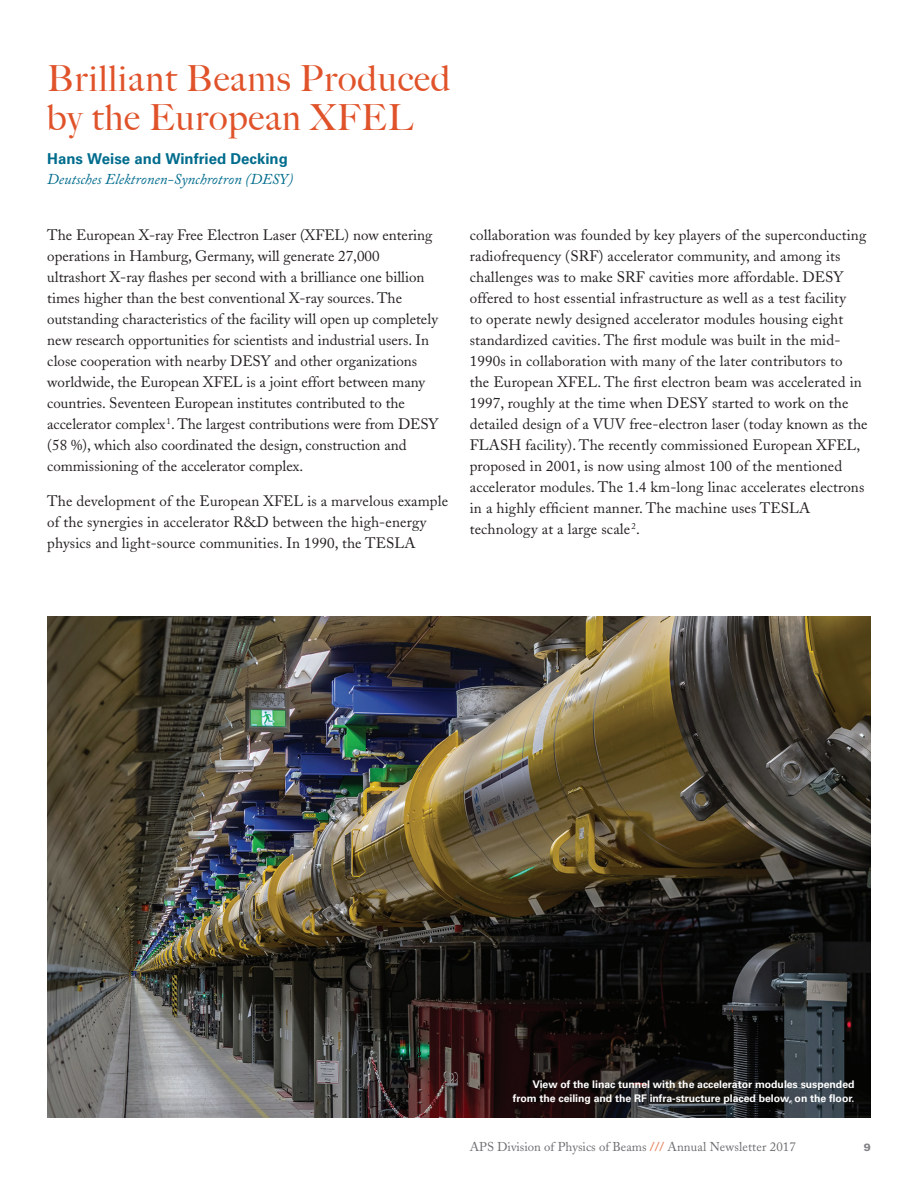
<style>
.page{position:relative;width:918px;height:1188px;background:#fff}
.page>*{position:absolute;margin:0;border:0;box-sizing:border-box;transform-origin:0 0}
.Article_Title{font:500 36px/39px "Big Caslon";letter-spacing:.025em;color:#e0532a}
.t1{font:15px/21px "Adobe Caslon";letter-spacing:.01em;color:#231f20}
.Author_Title{font:italic 15px "Adobe Caslon";color:#006c8d}
.Author{font:700 15px "Univers";color:#006c8d}
.t2{font:12.75px "Adobe Caslon";color:#6c6d70}
.t3{font:700 10.5px/13.5px "Univers";letter-spacing:-.005em;color:#fff;text-align:right}
.t4{font:900 10.5px "Univers";color:#808285}
.s1{font-weight:700;color:#e8835d}
</style>
<div class="page">
<img style="left:47px;top:617px;width:824px;height:501px">
<p class="Article_Title" style="left:47px;top:57px;width:405px">Brilliant Beams Produced by the European XFEL</p>
<p class="Author" style="left:47px;top:150px;width:242px">Hans Weise and Winfried Decking</p>
<p class="Author_Title" style="left:47px;top:171px;width:248px">Deutsches Elektronen-Synchrotron (DESY)</p>
<p class="t1" style="left:47px;top:225px;width:393px">The European X-ray Free Electron Laser (XFEL) now entering operations in Hamburg, Germany, will generate 27,000 ultrashort X-ray flashes per second with a brilliance one billion times higher than the best conventional X-ray sources. The outstanding characteristics of the facility will open up completely new research opportunities for scientists and industrial users. In close cooperation with nearby DESY and other organizations worldwide, the European XFEL is a joint effort between many countries. Seventeen European institutes contributed to the accelerator complex <sup>1</sup>. The largest contributions were from DESY (58 %), which also coordinated the design, construction and commissioning of the accelerator complex.</p>
<p class="t1" style="left:47px;top:490px;width:402px">The development of the European XFEL is a marvelous example of the synergies in accelerator R&amp;D between the high-energy physics and light-source communities. In 1990, the TESLA</p>
<p class="t1" style="left:470px;top:225px;width:399px">collaboration was founded by key players of the superconducting radiofrequency (SRF) accelerator community, and among its challenges was to make SRF cavities more affordable. DESY offered to host essential infrastructure as well as a test facility<br>to operate newly designed accelerator modules housing eight standardized cavities. The first module was built in the mid-1990s in collaboration with many of the later contributors to<br>the European XFEL. The first electron beam was accelerated in 1997, roughly at the time when DESY started to work on the detailed design of a VUV free-electron laser (today known as the FLASH facility). The recently commissioned European XFEL, proposed in 2001, is now using almost 100 of the mentioned accelerator modules. The 1.4 km-long linac accelerates electrons in a highly efficient manner. The machine uses TESLA technology at a large scale <sup>2</sup>.</p>
<p class="t3" style="left:513px;top:1078px;width:343px">View of the linac tunnel with the accelerator modules suspended from the ceiling and the RF infra-structure placed below, on the floor.</p>
<p class="t2" style="left:470px;top:1139px;width:327px">APS Division of Physics of Beams <span class="s1">///</span> Annual Newsletter 2017</p>
<p class="t4" style="left:864px;top:1140px;width:9px">9</p>
</div>
